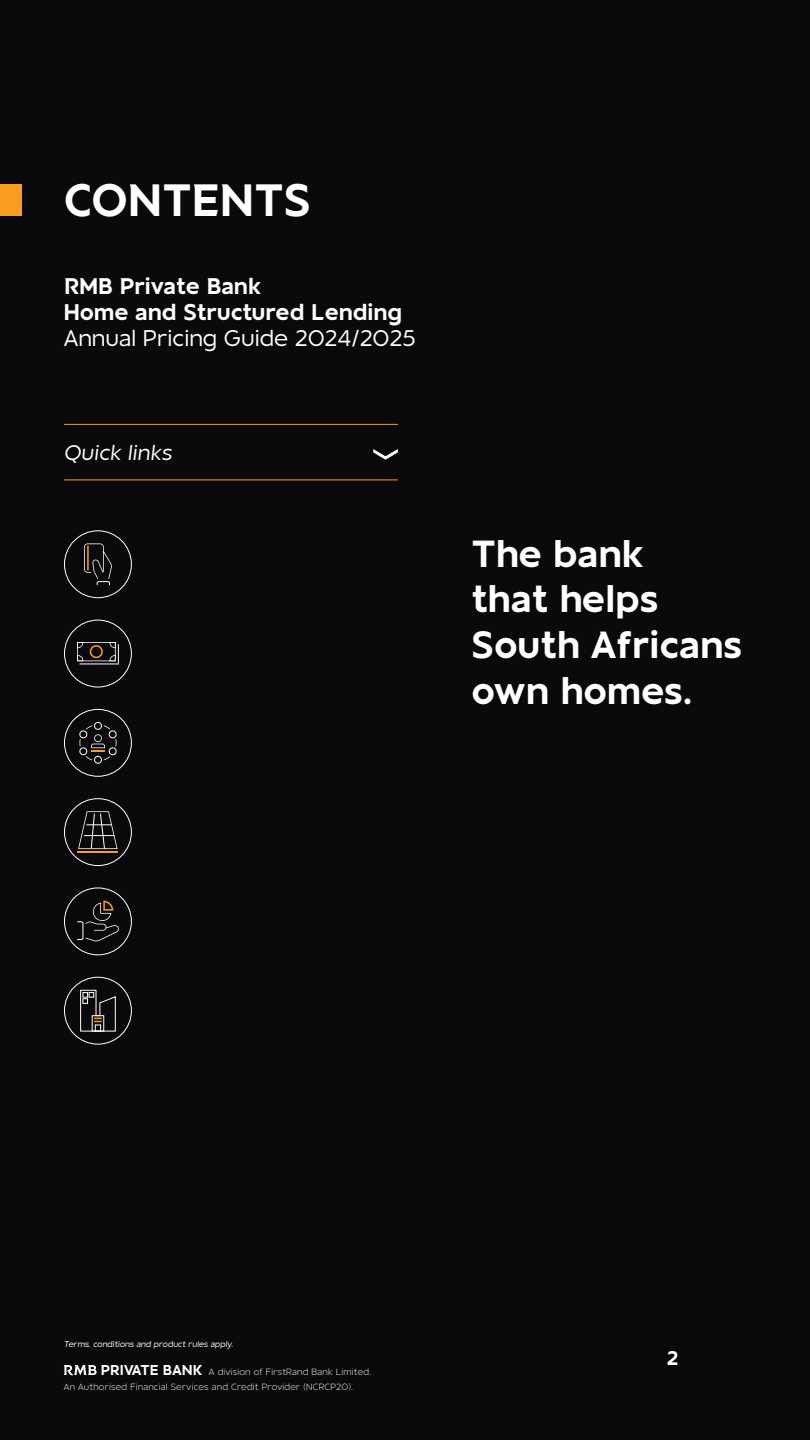
<style>
.page{position:relative;width:810px;height:1440px;background:#0a0a0d}
.page>*{position:absolute;margin:0;border:0;box-sizing:border-box;transform-origin:0 0}
.t1{font:45px "RMB Sans Display";color:#fff}
.t2{font:37.5px/45.8px "RMB Sans Display";color:#fff}
.t3{font:22.5px/26.2px "RMB Sans Display";color:#fff}
.t4{font:22.5px "RMB Sans";color:#fff}
.t5{font:italic 21px "RMB Sans";letter-spacing:.01em;color:#fff}
.t6{font:19.5px "RMB Sans Display";color:#fff}
.t7{font:300 9px/14.4px "RMB Sans";letter-spacing:.025em;color:#fff}
.t8{font:italic 8.25px "RMB Sans";color:#fff}
.s1{font-weight:800;font-size:14.25px}
</style>
<div class="page">
<div style="left:0;top:184px;width:21px;height:32px;background:#fa9d1e"></div>
<hr style="left:64px;top:424px;width:334px;height:1px;background:#fa9d1e">
<hr style="left:64px;top:480px;width:334px;height:1px;background:#fa9d1e">
<svg style="left:373px;top:449px;width:25px;height:11px"></svg>
<svg style="left:77px;top:642px;width:42px;height:22px"></svg>
<hr style="left:79px;top:664px;width:40px;height:1px;background:#fff">
<div style="left:90px;top:645px;width:13px;height:13px;border:2px solid #fa9d1e;border-radius:50%"></div>
<div style="left:64px;top:620px;width:68px;height:67px;border:1px solid #fff;border-radius:50%"></div>
<svg style="left:84px;top:543px;width:28px;height:43px"></svg>
<hr style="left:87px;top:546px;width:2px;height:24px;background:#fa9d1e">
<div style="left:64px;top:530px;width:68px;height:68px;border:1px solid #fff;border-radius:50%"></div>
<div style="left:94px;top:722px;width:8px;height:8px;border:1px solid #fff;border-radius:50%"></div>
<div style="left:94px;top:756px;width:8px;height:8px;border:1px solid #fff;border-radius:50%"></div>
<svg style="left:79px;top:725px;width:38px;height:35px"></svg>
<div style="left:64px;top:709px;width:68px;height:68px;border:1px solid #fff;border-radius:50%"></div>
<svg style="left:78px;top:811px;width:40px;height:39px"></svg>
<hr style="left:78px;top:851px;width:40px;height:2px;background:#fa9d1e">
<div style="left:64px;top:798px;width:68px;height:68px;border:1px solid #fff;border-radius:50%"></div>
<svg style="left:77px;top:901px;width:42px;height:41px"></svg>
<div style="left:64px;top:888px;width:68px;height:67px;border:1px solid #fff;border-radius:50%"></div>
<svg style="left:80px;top:990px;width:36px;height:42px"></svg>
<div style="left:92px;top:1015px;width:12px;height:16px;border:1px solid #fff"></div>
<div style="left:64px;top:977px;width:68px;height:68px;border:1px solid #fff;border-radius:50%"></div>
<svg style="left:64px;top:1365px;width:33px;height:10px"></svg>
<h1 class="t1" style="left:64px;top:174px;width:249px">CONTENTS</h1>
<h3 class="t3" style="left:64px;top:273px;width:340px">RMB Private Bank<br>Home and Structured Lending</h3>
<h3 class="t4" style="left:64px;top:326px;width:353px">Annual Pricing Guide 2024/2025</h3>
<h3 class="t5" style="left:64px;top:440px;width:110px">Quick links</h3>
<h2 class="t2" style="left:471px;top:531px;width:273px">The bank<br>that helps<br>South Africans own homes.</h2>
<p class="t8" style="left:64px;top:1340px;width:171px">Terms, conditions and product rules apply.</p>
<p class="t7" style="left:64px;top:1365px;width:309px;text-indent:37px"><span class="s1">PRIVATE BANK</span> A division of FirstRand Bank Limited.<br>An Authorised Financial Services and Credit Provider (NCRCP20).</p>
<h3 class="t6" style="left:667px;top:1346px;width:13px">2</h3>
</div>
